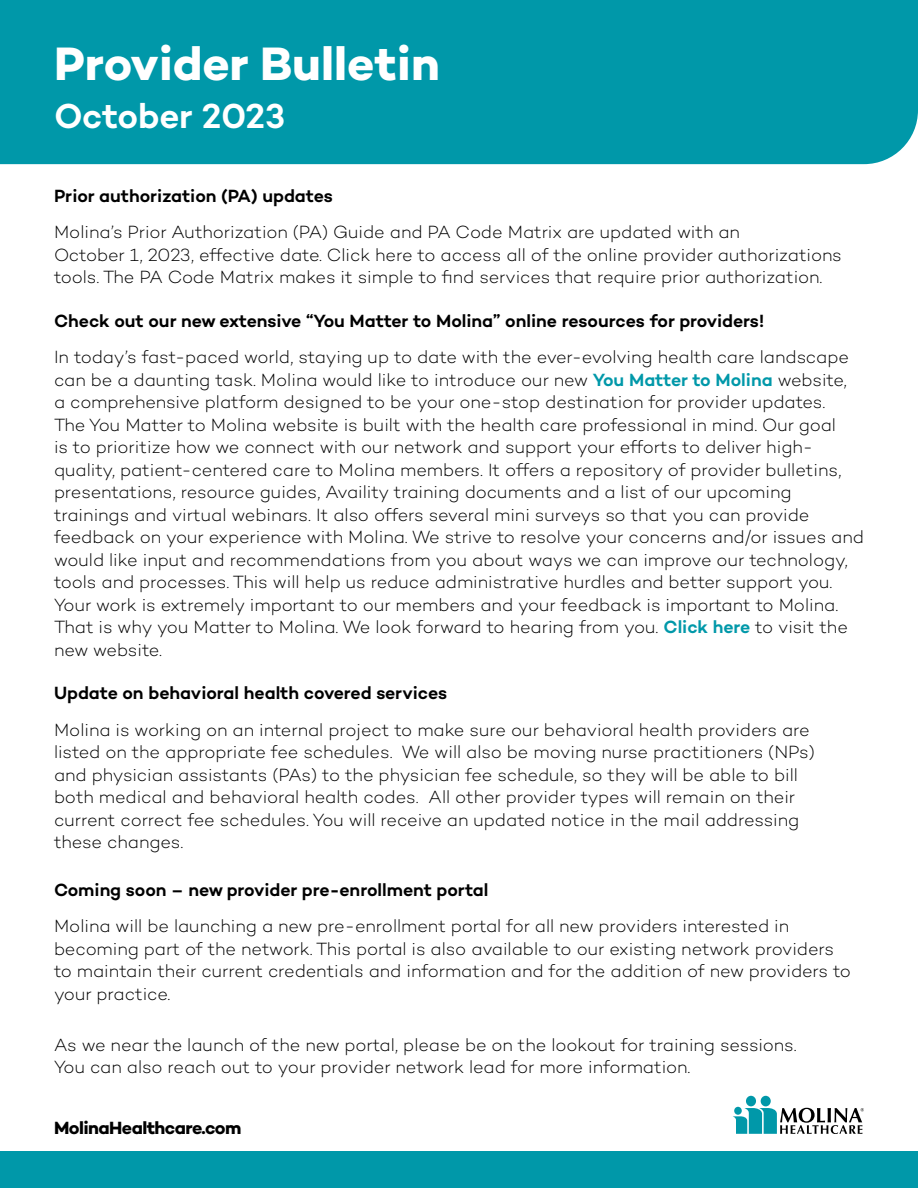
<style>
.page{position:relative;width:918px;height:1188px;background:#fff}
.page>*{position:absolute;margin:0;border:0;box-sizing:border-box;transform-origin:0 0}
.t1{font:700 47.7px "Campton";color:#fff}
.t2{font:600 35.4px "Campton";letter-spacing:-.01em;color:#fff}
.t3{font:300 18px/22.5px "Campton";letter-spacing:-.005em;color:#000}
.t4{font:600 18px "Campton";letter-spacing:-.005em;color:#000}
.t5{font:700 18px "Campton";letter-spacing:-.03em;color:#000}
.s1{font-weight:600;color:#0098a9}
</style>
<div class="page">
<div style="left:0;top:1151px;width:918px;height:37px;background:#0098a9"></div>
<div style="left:761px;top:1096px;width:10px;height:10px;background:#0098a9;border-radius:50%"></div>
<div style="left:746px;top:1096px;width:10px;height:10px;background:#0098a9;border-radius:50%"></div>
<svg style="left:733px;top:1108px;width:131px;height:26px"></svg>
<div style="left:734px;top:1107px;width:8px;height:8px;background:#0098a9;border-radius:50%"></div>
<div style="left:0;top:0;width:918px;height:164px;background:#0098a9"></div>
<h1 class="t1" style="left:54px;top:33px;width:387px">Provider Bulletin</h1>
<h2 class="t2" style="left:54px;top:94px;width:233px">October 2023</h2>
<p class="t4" style="left:54px;top:184px;width:280px">Prior authorization (PA) updates</p>
<p class="t3" style="left:54px;top:221px;width:789px">Molina’s Prior Authorization (PA) Guide and PA Code Matrix are updated with an<br>October 1, 2023, effective date. Click here to access all of the online provider authorizations tools. The PA Code Matrix makes it simple to find services that require prior authorization.</p>
<p class="t4" style="left:54px;top:309px;width:712px">Check out our new extensive “You Matter to Molina” online resources for providers!</p>
<p class="t3" style="left:54px;top:345px;width:812px">In today’s fast-paced world, staying up to date with the ever-evolving health care landscape can be a daunting task. Molina would like to introduce our new <span class="s1">You Matter to Molina</span> website,<br>a comprehensive platform designed to be your one-stop destination for provider updates.<br>The You Matter to Molina website is built with the health care professional in mind. Our goal<br>is to prioritize how we connect with our network and support your efforts to deliver high&shy;quality, patient-centered care to Molina members. It offers a repository of provider bulletins, presentations, resource guides, Availity training documents and a list of our upcoming trainings and virtual webinars. It also offers several mini surveys so that you can provide feedback on your experience with Molina. We strive to resolve your concerns and/or issues and would like input and recommendations from you about ways we can improve our technology, tools and processes. This will help us reduce administrative hurdles and better support you.<br>Your work is extremely important to our members and your feedback is important to Molina.<br>That is why you Matter to Molina. We look forward to hearing from you. <span class="s1">Click here</span> to visit the new website.</p>
<p class="t4" style="left:54px;top:682px;width:395px">Update on behavioral health covered services</p>
<p class="t3" style="left:54px;top:718px;width:762px">Molina is working on an internal project to make sure our behavioral health providers are listed on the appropriate fee schedules. We will also be moving nurse practitioners (NPs) and physician assistants (PAs) to the physician fee schedule, so they will be able to bill both medical and behavioral health codes. All other provider types will remain on their current correct fee schedules. You will receive an updated notice in the mail addressing these changes.</p>
<p class="t4" style="left:54px;top:878px;width:436px">Coming soon – new provider pre-enrollment portal</p>
<p class="t3" style="left:54px;top:915px;width:799px">Molina will be launching a new pre-enrollment portal for all new providers interested in becoming part of the network. This portal is also available to our existing network providers to maintain their current credentials and information and for the addition of new providers to your practice.</p>
<p class="t3" style="left:54px;top:1033px;width:744px">As we near the launch of the new portal, please be on the lookout for training sessions.<br>You can also reach out to your provider network lead for more information.</p>
<p class="t5" style="left:54px;top:1116px;width:189px">MolinaHealthcare.com</p>
</div>
